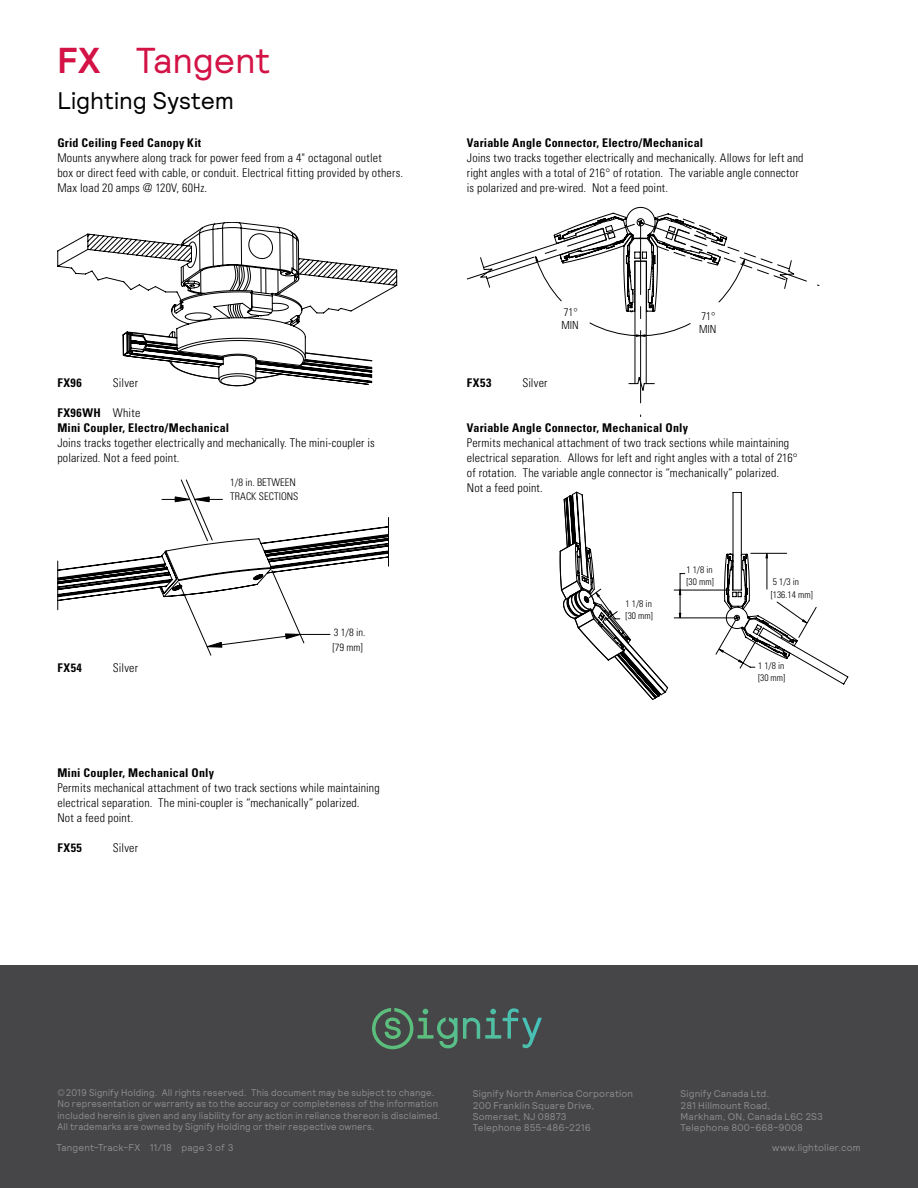
<style>
.page{position:relative;width:918px;height:1188px;background:#fff}
.page>*{position:absolute;margin:0;border:0;box-sizing:border-box;transform-origin:0 0}
.t1{font:36px "Relative";letter-spacing:-.005em;color:#d31245}
.t2{font:24px "Relative";color:#000}
.t3{font:300 condensed 12px/15px "Univers";letter-spacing:.015em;color:#000}
.t4{font:700 condensed 12px "Univers";letter-spacing:.015em;color:#000}
.t5{font:300 condensed 11.1px/13px "Univers";color:#000}
.t6{font:300 condensed 10.5px/13.5px "Univers";letter-spacing:-.005em;color:#000}
.t7{font:9.75px/11.2px "Relative";letter-spacing:.015em;color:#8a8c8e;scale:.96 1}
.t8{font:9.75px/11.2px "Relative";letter-spacing:.015em;color:#8a8c8e}
.t9{font:300 condensed 9.45px/12.1px "Univers";color:#000}
.s1{font-weight:700}
.s2{font-weight:300}
</style>
<div class="page">
<div style="left:0;top:965px;width:918px;height:223px;background:#464547"></div>
<svg style="left:372px;top:1008px;width:167px;height:41px"></svg>
<svg style="left:285px;top:635px;width:18px;height:5px"></svg>
<svg style="left:204px;top:641px;width:19px;height:7px"></svg>
<svg style="left:57px;top:496px;width:332px;height:139px"></svg>
<svg style="left:57px;top:222px;width:340px;height:164px"></svg>
<svg style="left:560px;top:492px;width:288px;height:208px"></svg>
<svg style="left:467px;top:207px;width:352px;height:210px"></svg>
<h1 class="t1" style="left:57px;top:37px;width:214px"><span class="s1">FX</span> Tangent</h1>
<h2 class="t2" style="left:57px;top:85px;width:178px">Lighting System</h2>
<p class="t4" style="left:57px;top:136px;width:145px">Grid Ceiling Feed Canopy Kit</p>
<p class="t3" style="left:57px;top:150px;width:347px">Mounts anywhere along track for power feed from a 4" octagonal outlet<br>box or direct feed with cable, or conduit. Electrical fitting provided by others.<br>Max load 20 amps @ 120V, 60Hz.</p>
<p class="t4" style="left:57px;top:376px;width:26px">FX96</p>
<p class="t3" style="left:113px;top:375px;width:27px">Silver</p>
<p class="t4" style="left:57px;top:406px;width:84px">FX96WH <span class="s2">White</span></p>
<p class="t4" style="left:57px;top:421px;width:173px">Mini Coupler, Electro/Mechanical</p>
<p class="t3" style="left:57px;top:435px;width:319px">Joins tracks together electrically and mechanically. The mini-coupler is polarized. Not a feed point.</p>
<p class="t4" style="left:57px;top:661px;width:26px">FX54</p>
<p class="t3" style="left:113px;top:660px;width:27px">Silver</p>
<p class="t6" style="left:230px;top:476px;width:70px">1/8 in. BETWEEN<br>TRACK SECTIONS</p>
<p class="t6" style="left:332px;top:625px;width:35px;line-height:14.7px">3 1/8 in. [79 mm]</p>
<p class="t4" style="left:57px;top:766px;width:158px">Mini Coupler, Mechanical Only</p>
<p class="t3" style="left:57px;top:780px;width:324px">Permits mechanical attachment of two track sections while maintaining electrical separation. The mini-coupler is “mechanically” polarized.<br>Not a feed point.</p>
<p class="t4" style="left:57px;top:841px;width:26px">FX55</p>
<p class="t3" style="left:113px;top:840px;width:27px">Silver</p>
<p class="t4" style="left:467px;top:136px;width:238px">Variable Angle Connector, Electro/Mechanical</p>
<p class="t3" style="left:467px;top:150px;width:338px">Joins two tracks together electrically and mechanically. Allows for left and right angles with a total of 216° of rotation. The variable angle connector is polarized and pre-wired. Not a feed point.</p>
<p class="t5" style="left:561px;top:306px;width:19px">71°<br>MIN</p>
<p class="t5" style="left:699px;top:310px;width:19px">71°<br>MIN</p>
<p class="t4" style="left:467px;top:376px;width:26px">FX53</p>
<p class="t3" style="left:522px;top:375px;width:27px">Silver</p>
<p class="t4" style="left:467px;top:421px;width:223px">Variable Angle Connector, Mechanical Only</p>
<p class="t3" style="left:467px;top:435px;width:332px">Permits mechanical attachment of two track sections while maintaining electrical separation. Allows for left and right angles with a total of 216° of rotation. The variable angle connector is “mechanically” polarized.<br>Not a feed point.</p>
<p class="t9" style="left:626px;top:598px;width:29px">1 1/8 in [30 mm]</p>
<p class="t9" style="left:686px;top:563px;width:29px">1 1/8 in [30 mm]</p>
<p class="t9" style="left:771px;top:576px;width:43px">5 1/3 in [136.14 mm]</p>
<p class="t9" style="left:758px;top:660px;width:29px">1 1/8 in [30 mm]</p>
<p class="t7" style="left:57px;top:1087px;width:401px">©2019 Signify Holding. All rights reserved. This document may be subject to change.<br>No representation or warranty as to the accuracy or completeness of the information included herein is given and any liability for any action in reliance thereon is disclaimed.<br>All trademarks are owned by Signify Holding or their respective owners.</p>
<p class="t8" style="left:473px;top:1088px;width:162px">Signify North America Corporation<br>200 Franklin Square Drive,<br>Somerset, NJ 08873<br>Telephone 855-486-2216</p>
<p class="t8" style="left:681px;top:1088px;width:144px">Signify Canada Ltd.<br>281 Hillmount Road,<br>Markham, ON, Canada L6C 2S3<br>Telephone 800-668-9008</p>
<p class="t8" style="left:772px;top:1142px;width:90px">www.lightolier.com</p>
<p class="t8" style="left:57px;top:1141px;width:179px">Tangent-Track-FX 11/18 page 3 of 3</p>
</div>
